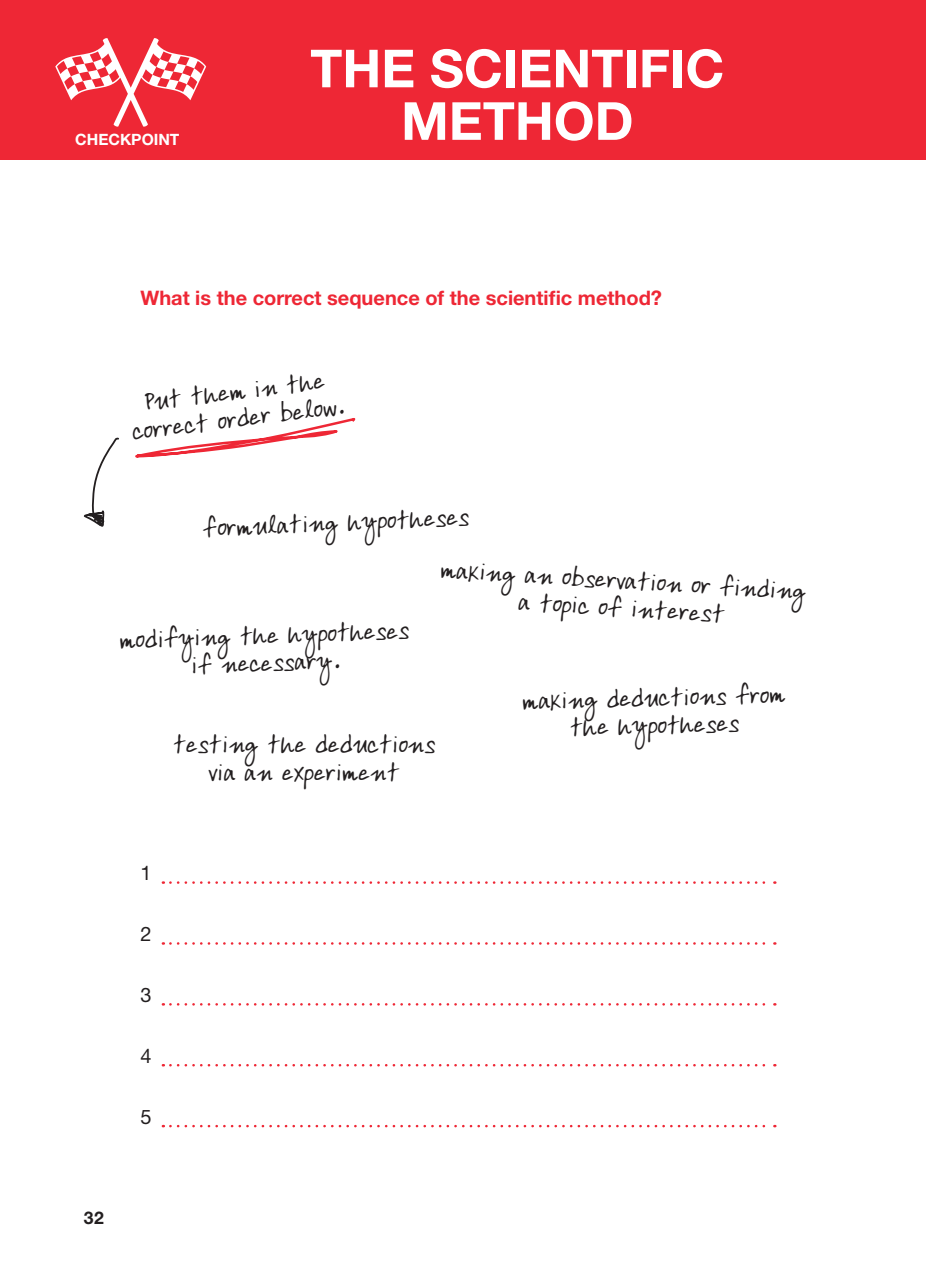
<style>
.page{position:relative;width:926px;height:1288px;background:#fff}
.page>*{position:absolute;margin:0;border:0;box-sizing:border-box;transform-origin:0 0}
.checkpoint_title{font:700 52.5px/52.5px "Helvetica Neue LT Std";color:#fff;text-align:center}
.handwritten_notes{font:25px/27.5px "Ardleys Hand";color:#231f20;text-align:center}
.main_body_text{font:700 20px "Helvetica Neue LT Std";color:#ee2735}
.main_body_text-2{font:20px "Helvetica Neue LT Std";color:#231f20}
.t1{font:700 17.5px "Helvetica Neue LT Std";color:#231f20}
.t2{font:700 15.5px "Helvetica Neue LT Std";color:#fff}
</style>
<div class="page">
<div style="left:0;top:0;width:926px;height:160px;background:#ee2735"></div>
<svg style="left:55px;top:38px;width:151px;height:89px"></svg>
<svg style="left:83px;top:418px;width:273px;height:108px"></svg>
<svg style="left:170px;top:881px;width:605px;height:2px"></svg>
<svg style="left:170px;top:942px;width:605px;height:2px"></svg>
<svg style="left:170px;top:1003px;width:605px;height:2px"></svg>
<svg style="left:170px;top:1064px;width:605px;height:2px"></svg>
<svg style="left:170px;top:1124px;width:605px;height:3px"></svg>
<p class="t2" style="left:75px;top:130px;width:106px">CHECKPOINT</p>
<p class="checkpoint_title" style="left:310px;top:41px;width:416px">THE SCIENTIFIC<br>METHOD</p>
<p class="main_body_text" style="left:140px;top:285px;width:523px">What is the correct sequence of the scientific method?</p>
<p class="handwritten_notes" style="left:127px;top:390px;width:214px;rotate:-7deg">Put them in the correct order below.</p>
<p class="handwritten_notes" style="left:202px;top:514px;width:268px;rotate:-3deg">formulating hypotheses</p>
<p class="handwritten_notes" style="left:441px;top:553px;width:368px;rotate:4deg">making an observation or finding a topic of interest</p>
<p class="handwritten_notes" style="left:119px;top:625px;width:291px;rotate:-2deg">modifying the hypotheses if necessary.</p>
<p class="handwritten_notes" style="left:521px;top:687px;width:265px;rotate:-2deg">making deductions from the hypotheses</p>
<p class="handwritten_notes" style="left:173px;top:730px;width:264px">testing the deductions via an experiment</p>
<p class="main_body_text-2" style="left:140px;top:861px;width:13px">1</p>
<p class="main_body_text-2" style="left:140px;top:921px;width:13px">2</p>
<p class="main_body_text-2" style="left:140px;top:982px;width:13px">3</p>
<p class="main_body_text-2" style="left:140px;top:1043px;width:13px">4</p>
<p class="t1" style="left:84px;top:1207px;width:21px">32</p>
<p class="main_body_text-2" style="left:140px;top:1104px;width:13px">5</p>
</div>
